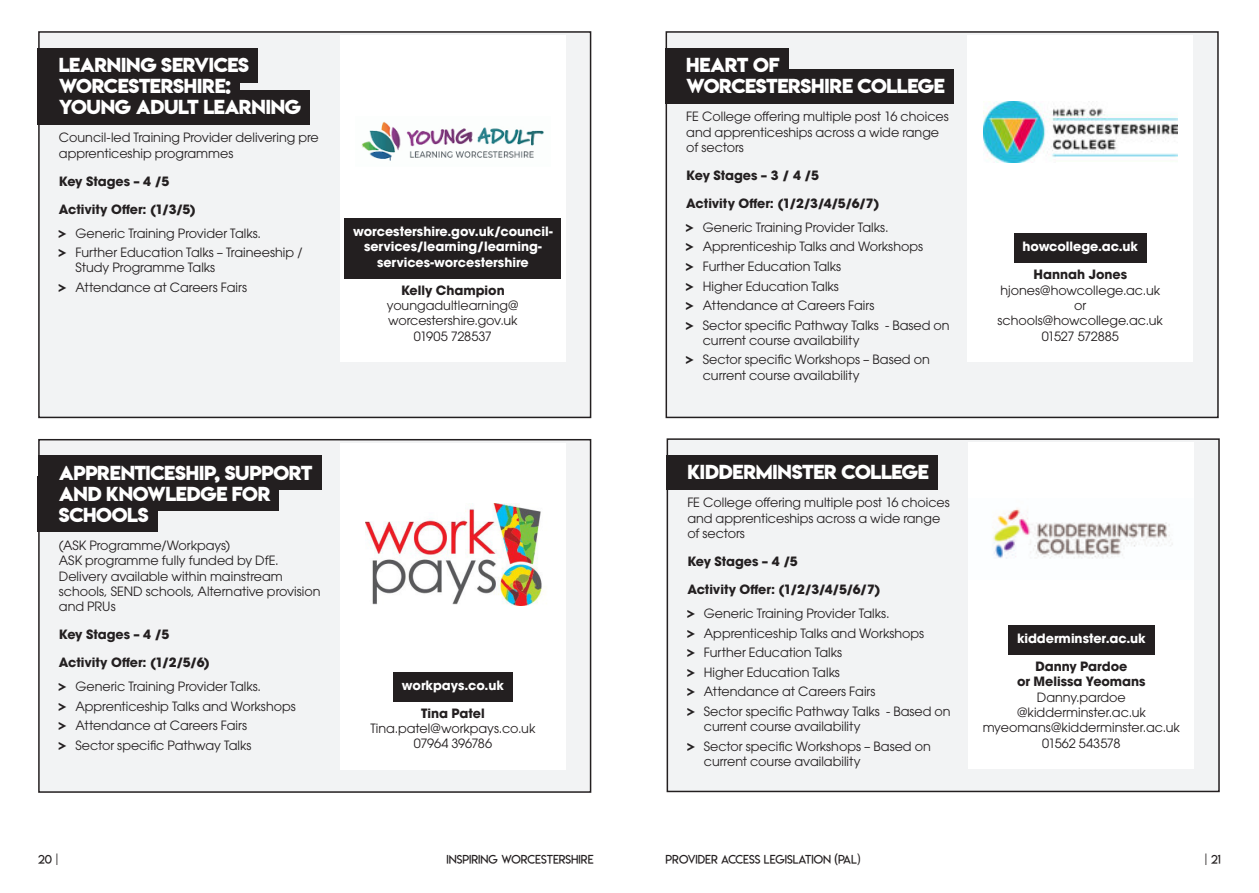
<style>
.page{position:relative;width:1259px;height:893px;background:#fff}
.page>*{position:absolute;margin:0;border:0;box-sizing:border-box;transform-origin:0 0}
.t1{font:18px/21px "Lemon Milkbold";letter-spacing:-.02em;color:#fff}
.Body{font:12.75px/15.3px "ITC Avant Garde Pro";color:#231f20}
.Paragraph_Style_8{font:700 12.75px "ITC Avant Garde Pro";letter-spacing:-.005em;color:#231f20}
.Paragraph_Style_10{font:700 12.75px/15.3px "ITC Avant Garde Pro";letter-spacing:-.005em;color:#fff;text-align:center}
.t2{font:12px "Lemon Milklight";color:#231f20}
.s1{font-family:"Lemon Milk"}
.s2{font-weight:700}
</style>
<div class="page">
<div style="left:39px;top:440px;width:551px;height:352px;background:#f2f3f4"></div>
<div style="left:38px;top:439px;width:553px;height:354px;border:2px solid #231f20"></div>
<div style="left:666px;top:32px;width:552px;height:385px;background:#f2f3f4"></div>
<div style="left:665px;top:31px;width:553px;height:387px;border:2px solid #231f20"></div>
<div style="left:39px;top:32px;width:551px;height:385px;background:#f2f3f4"></div>
<div style="left:38px;top:31px;width:553px;height:387px;border:2px solid #231f20"></div>
<div style="left:38px;top:456px;width:284px;height:34px;background:#231f20"></div>
<div style="left:38px;top:477px;width:241px;height:34px;background:#231f20"></div>
<div style="left:38px;top:498px;width:120px;height:34px;background:#231f20"></div>
<div style="left:665px;top:48px;width:123px;height:34px;background:#231f20"></div>
<div style="left:665px;top:69px;width:288px;height:34px;background:#231f20"></div>
<div style="left:38px;top:48px;width:220px;height:34px;background:#231f20"></div>
<div style="left:38px;top:69px;width:202px;height:34px;background:#231f20"></div>
<div style="left:38px;top:90px;width:272px;height:34px;background:#231f20"></div>
<div style="left:340px;top:443px;width:225px;height:326px;background:#fff"></div>
<div style="left:393px;top:672px;width:119px;height:29px;background:#231f20"></div>
<div style="left:967px;top:35px;width:225px;height:327px;background:#fff"></div>
<div style="left:1014px;top:233px;width:132px;height:30px;background:#231f20"></div>
<div style="left:340px;top:35px;width:225px;height:327px;background:#fff"></div>
<div style="left:345px;top:218px;width:216px;height:60px;background:#231f20"></div>
<img style="left:983px;top:102px;width:194px;height:61px">
<img style="left:361px;top:121px;width:183px;height:40px">
<img style="left:365px;top:504px;width:179px;height:101px">
<div style="left:667px;top:439px;width:552px;height:352px;background:#f2f3f4"></div>
<div style="left:666px;top:438px;width:553px;height:354px;border:2px solid #231f20"></div>
<div style="left:666px;top:455px;width:271px;height:34px;background:#231f20"></div>
<div style="left:969px;top:442px;width:225px;height:327px;background:#fff"></div>
<div style="left:1008px;top:625px;width:146px;height:30px;background:#231f20"></div>
<img style="left:993px;top:508px;width:180px;height:51px">
<h3 class="t1" style="left:59px;top:55px;width:244px">LEARNING SERVICES<br>WORCESTERSHIRE:<br>YOUNG ADULT LEARNING</h3>
<p class="Body" style="left:59px;top:130px;width:261px">Council-led Training Provider delivering pre apprenticeship programmes</p>
<p class="Paragraph_Style_8" style="left:59px;top:172px;width:112px">Key Stages – 4 /5</p>
<p class="Paragraph_Style_8" style="left:59px;top:200px;width:139px">Activity Offer: (1/3/5)</p>
<p class="Body" style="left:59px;top:225px;width:204px"><span class="s1">&gt;</span> Generic Training Provider Talks.</p>
<p class="Body" style="left:75px;top:245px;width:229px;text-indent:-16px"><span class="s1">&gt;</span> Further Education Talks – Traineeship /<br>Study Programme Talks</p>
<p class="Body" style="left:59px;top:279px;width:190px"><span class="s1">&gt;</span> Attendance at Careers Fairs</p>
<p class="Paragraph_Style_10" style="left:353px;top:223px;width:201px">worcestershire.gov.uk/council&shy;services/learning/learning&shy;services-worcestershire</p>
<p class="Body" style="left:387px;top:282px;width:134px;text-align:center"><span class="s2">Kelly Champion </span>youngadultlearning@ worcestershire.gov.uk<br>01905 728537</p>
<h3 class="t1" style="left:59px;top:462px;width:255px">APPRENTICESHIP, SUPPORT<br>AND KNOWLEDGE FOR<br>SCHOOLS</h3>
<p class="Body" style="left:59px;top:538px;width:263px">(ASK Programme/Workpays)<br>ASK programme fully funded by DfE.<br>Delivery available within mainstream schools, SEND schools, Alternative provision and PRUs</p>
<p class="Paragraph_Style_8" style="left:59px;top:626px;width:112px">Key Stages – 4 /5</p>
<p class="Paragraph_Style_8" style="left:59px;top:654px;width:153px">Activity Offer: (1/2/5/6)</p>
<p class="Body" style="left:59px;top:679px;width:204px"><span class="s1">&gt;</span> Generic Training Provider Talks.</p>
<p class="Body" style="left:59px;top:698px;width:238px"><span class="s1">&gt;</span> Apprenticeship Talks and Workshops</p>
<p class="Body" style="left:59px;top:718px;width:190px"><span class="s1">&gt;</span> Attendance at Careers Fairs</p>
<p class="Body" style="left:59px;top:737px;width:194px"><span class="s1">&gt;</span> Sector specific Pathway Talks</p>
<p class="Paragraph_Style_10" style="left:402px;top:677px;width:103px">workpays.co.uk</p>
<p class="Body" style="left:370px;top:705px;width:166px;text-align:center"><span class="s2">Tina Patel<br></span>Tina.patel@workpays.co.uk<br>07964 396786</p>
<h3 class="t1" style="left:686px;top:55px;width:260px">HEART OF<br>WORCESTERSHIRE COLLEGE</h3>
<p class="Body" style="left:686px;top:109px;width:264px">FE College offering multiple post 16 choices and apprenticeships across a wide range of sectors</p>
<p class="Paragraph_Style_8" style="left:686px;top:167px;width:134px">Key Stages – 3 / 4 /5</p>
<p class="Paragraph_Style_8" style="left:686px;top:195px;width:195px">Activity Offer: (1/2/3/4/5/6/7)</p>
<p class="Body" style="left:686px;top:219px;width:204px"><span class="s1">&gt;</span> Generic Training Provider Talks.</p>
<p class="Body" style="left:686px;top:239px;width:238px"><span class="s1">&gt;</span> Apprenticeship Talks and Workshops</p>
<p class="Body" style="left:686px;top:258px;width:156px"><span class="s1">&gt;</span> Further Education Talks</p>
<p class="Body" style="left:686px;top:278px;width:154px"><span class="s1">&gt;</span> Higher Education Talks</p>
<p class="Body" style="left:686px;top:298px;width:190px"><span class="s1">&gt;</span> Attendance at Careers Fairs</p>
<p class="Body" style="left:703px;top:317px;width:248px;text-indent:-16px"><span class="s1">&gt;</span> Sector specific Pathway Talks - Based on current course availability</p>
<p class="Body" style="left:703px;top:352px;width:228px;text-indent:-16px"><span class="s1">&gt;</span> Sector specific Workshops – Based on current course availability</p>
<h3 class="t1" style="left:687px;top:462px;width:243px">KIDDERMINSTER COLLEGE</h3>
<p class="Body" style="left:687px;top:495px;width:264px">FE College offering multiple post 16 choices and apprenticeships across a wide range of sectors</p>
<p class="Paragraph_Style_8" style="left:687px;top:553px;width:112px">Key Stages – 4 /5</p>
<p class="Paragraph_Style_8" style="left:687px;top:581px;width:195px">Activity Offer: (1/2/3/4/5/6/7)</p>
<p class="Body" style="left:687px;top:605px;width:204px"><span class="s1">&gt;</span> Generic Training Provider Talks.</p>
<p class="Body" style="left:687px;top:625px;width:238px"><span class="s1">&gt;</span> Apprenticeship Talks and Workshops</p>
<p class="Body" style="left:687px;top:645px;width:156px"><span class="s1">&gt;</span> Further Education Talks</p>
<p class="Body" style="left:687px;top:664px;width:154px"><span class="s1">&gt;</span> Higher Education Talks</p>
<p class="Body" style="left:687px;top:684px;width:190px"><span class="s1">&gt;</span> Attendance at Careers Fairs</p>
<p class="Body" style="left:704px;top:703px;width:248px;text-indent:-16px"><span class="s1">&gt;</span> Sector specific Pathway Talks - Based on current course availability</p>
<p class="Body" style="left:704px;top:738px;width:228px;text-indent:-16px"><span class="s1">&gt;</span> Sector specific Workshops – Based on current course availability</p>
<p class="Paragraph_Style_10" style="left:1022px;top:239px;width:117px">howcollege.ac.uk</p>
<p class="Body" style="left:997px;top:267px;width:167px;text-align:center"><span class="s2">Hannah Jones </span>hjones@howcollege.ac.uk or schools@howcollege.ac.uk<br>01527 572885</p>
<p class="Paragraph_Style_10" style="left:1017px;top:631px;width:130px">kidderminster.ac.uk</p>
<p class="Body" style="left:982px;top:659px;width:199px;text-align:center"><span class="s2">Danny Pardoe<br>or Melissa Yeomans<br></span>Danny.pardoe @kidderminster.ac.uk myeomans@kidderminster.ac.uk<br>01562 543578</p>
<p class="t2" style="left:38px;top:851px;width:22px">20 |</p>
<p class="t2" style="left:446px;top:851px;width:149px">INSPIRING WORCESTERSHIRE</p>
<p class="t2" style="left:665px;top:851px;width:196px">PROVIDER ACCESS LEGISLATION (PAL)</p>
<p class="t2" style="left:1204px;top:851px;width:18px">| 21</p>
</div>
